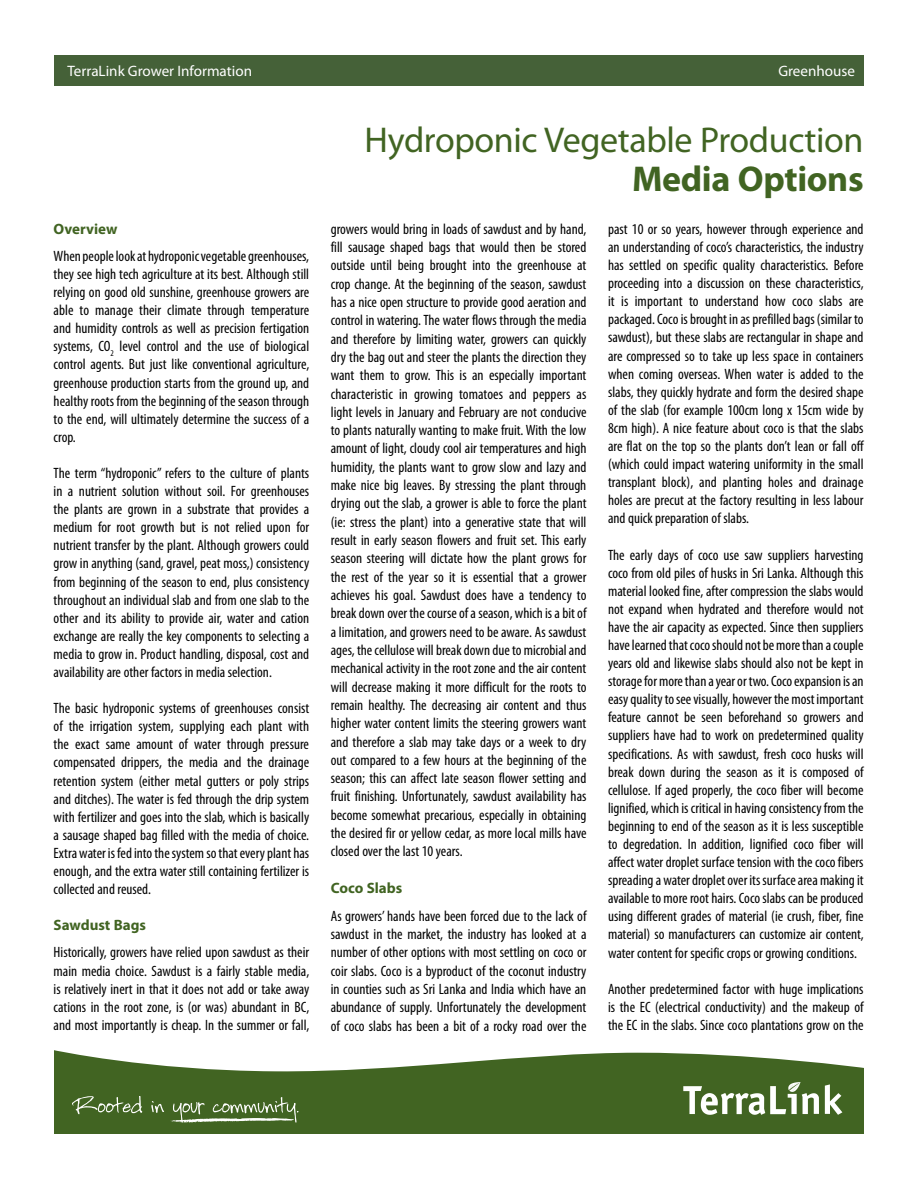
<style>
.page{position:relative;width:918px;height:1188px;background:#fff}
.page>*{position:absolute;margin:0;border:0;box-sizing:border-box;transform-origin:0 0}
.t1{font:36px "Myriad Pro";letter-spacing:-.01em;color:#416422}
.t2{font:700 36px "Myriad Pro";letter-spacing:-.01em;color:#416422}
.t3{font:15.15px "Myriad Pro";color:#fff}
.t4{font:condensed 15px/18.1px "Myriad Pro";color:#000;text-align:justify}
.t5{font:700 15px "Myriad Pro";color:#416422}
</style>
<div class="page">
<svg style="left:54px;top:1050px;width:810px;height:84px;fill:#416422"></svg>
<svg style="left:825px;top:1084px;width:17px;height:31px"></svg>
<svg style="left:683px;top:1082px;width:136px;height:33px"></svg>
<svg style="left:72px;top:1096px;width:70px;height:18px"></svg>
<svg style="left:151px;top:1101px;width:13px;height:12px"></svg>
<svg style="left:170px;top:1097px;width:128px;height:27px"></svg>
<div style="left:54px;top:55px;width:810px;height:31px;background:#456138"></div>
<p class="t3" style="left:68px;top:62px;width:186px">TerraLink Grower Information</p>
<p class="t3" style="left:778px;top:62px;width:78px">Greenhouse</p>
<p class="t5" style="left:54px;top:219px;width:65px">Overview</p>
<p class="t4" style="left:54px;top:247px;width:257px">When people look at hydroponic vegetable greenhouses, they see high tech agriculture at its best. Although still relying on good old sunshine, greenhouse growers are able to manage their climate through temperature and humidity controls as well as precision fertigation systems, CO<sub>2</sub> level control and the use of biological control agents. But just like conventional agriculture, greenhouse production starts from the ground up, and healthy roots from the beginning of the season through to the end, will ultimately determine the success of a crop.</p>
<p class="t4" style="left:54px;top:464px;width:257px">The term “hydroponic” refers to the culture of plants in a nutrient solution without soil. For greenhouses the plants are grown in a substrate that provides a medium for root growth but is not relied upon for nutrient transfer by the plant. Although growers could grow in anything (sand, gravel, peat moss,) consistency from beginning of the season to end, plus consistency throughout an individual slab and from one slab to the other and its ability to provide air, water and cation exchange are really the key components to selecting a media to grow in. Product handling, disposal, cost and availability are other factors in media selection.</p>
<p class="t4" style="left:54px;top:699px;width:257px">The basic hydroponic systems of greenhouses consist of the irrigation system, supplying each plant with the exact same amount of water through pressure compensated drippers, the media and the drainage retention system (either metal gutters or poly strips and ditches). The water is fed through the drip system with fertilizer and goes into the slab, which is basically a sausage shaped bag filled with the media of choice.<br>Extra water is fed into the system so that every plant has enough, and the extra water still containing fertilizer is collected and reused.</p>
<p class="t5" style="left:54px;top:915px;width:94px">Sawdust Bags</p>
<p class="t4" style="left:54px;top:943px;width:257px">Historically, growers have relied upon sawdust as their main media choice. Sawdust is a fairly stable media, is relatively inert in that it does not add or take away cations in the root zone, is (or was) abundant in BC, and most importantly is cheap. In the summer or fall,</p>
<h1 class="t1" style="left:364px;top:118px;width:501px">Hydroponic Vegetable Production</h1>
<h1 class="t2" style="left:632px;top:155px;width:233px">Media Options</h1>
<p class="t4" style="left:331px;top:219px;width:257px">growers would bring in loads of sawdust and by hand, fill sausage shaped bags that would then be stored outside until being brought into the greenhouse at crop change. At the beginning of the season, sawdust has a nice open structure to provide good aeration and control in watering. The water flows through the media and therefore by limiting water, growers can quickly dry the bag out and steer the plants the direction they want them to grow. This is an especially important characteristic in growing tomatoes and peppers as light levels in January and February are not conducive to plants naturally wanting to make fruit. With the low amount of light, cloudy cool air temperatures and high humidity, the plants want to grow slow and lazy and make nice big leaves. By stressing the plant through drying out the slab, a grower is able to force the plant (ie: stress the plant) into a generative state that will result in early season flowers and fruit set. This early season steering will dictate how the plant grows for the rest of the year so it is essential that a grower achieves his goal. Sawdust does have a tendency to break down over the course of a season, which is a bit of a limitation, and growers need to be aware. As sawdust ages, the cellulose will break down due to microbial and mechanical activity in the root zone and the air content will decrease making it more difficult for the roots to remain healthy. The decreasing air content and thus higher water content limits the steering growers want and therefore a slab may take days or a week to dry out compared to a few hours at the beginning of the season; this can affect late season flower setting and fruit finishing. Unfortunately, sawdust availability has become somewhat precarious, especially in obtaining the desired fir or yellow cedar, as more local mills have closed over the last 10 years.</p>
<p class="t5" style="left:331px;top:878px;width:73px">Coco Slabs</p>
<p class="t4" style="left:331px;top:906px;width:257px">As growers’ hands have been forced due to the lack of sawdust in the market, the industry has looked at a number of other options with most settling on coco or coir slabs. Coco is a byproduct of the coconut industry in counties such as Sri Lanka and India which have an abundance of supply. Unfortunately the development of coco slabs has been a bit of a rocky road over the</p>
<p class="t4" style="left:608px;top:220px;width:257px">past 10 or so years, however through experience and an understanding of coco’s characteristics, the industry has settled on specific quality characteristics. Before proceeding into a discussion on these characteristics, it is important to understand how coco slabs are packaged. Coco is brought in as prefilled bags (similar to sawdust), but these slabs are rectangular in shape and are compressed so to take up less space in containers when coming overseas. When water is added to the slabs, they quickly hydrate and form the desired shape of the slab (for example 100cm long x 15cm wide by 8cm high). A nice feature about coco is that the slabs are flat on the top so the plants don’t lean or fall off (which could impact watering uniformity in the small transplant block), and planting holes and drainage holes are precut at the factory resulting in less labour and quick preparation of slabs.</p>
<p class="t4" style="left:608px;top:545px;width:257px">The early days of coco use saw suppliers harvesting coco from old piles of husks in Sri Lanka. Although this material looked fine, after compression the slabs would not expand when hydrated and therefore would not have the air capacity as expected. Since then suppliers have learned that coco should not be more than a couple years old and likewise slabs should also not be kept in storage for more than a year or two. Coco expansion is an easy quality to see visually, however the most important feature cannot be seen beforehand so growers and suppliers have had to work on predetermined quality specifications. As with sawdust, fresh coco husks will break down during the season as it is composed of cellulose. If aged properly, the coco fiber will become lignified, which is critical in having consistency from the beginning to end of the season as it is less susceptible to degredation. In addition, lignified coco fiber will affect water droplet surface tension with the coco fibers spreading a water droplet over its surface area making it available to more root hairs. Coco slabs can be produced using different grades of material (ie crush, fiber, fine material) so manufacturers can customize air content, water content for specific crops or growing conditions.</p>
<p class="t4" style="left:608px;top:980px;width:257px">Another predetermined factor with huge implications is the EC (electrical conductivity) and the makeup of the EC in the slabs. Since coco plantations grow on the</p>
</div>
